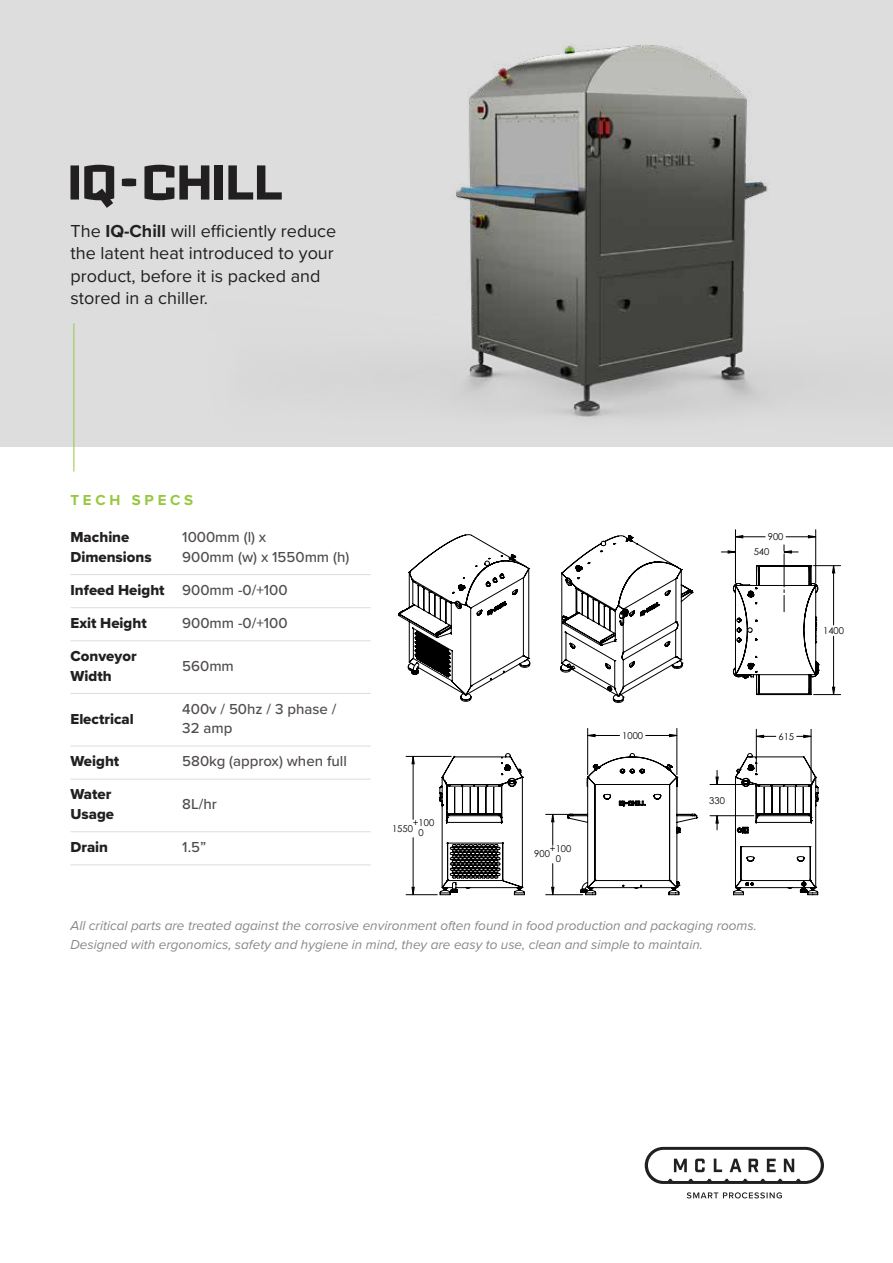
<style>
.page{position:relative;width:893px;height:1263px;background:#fff}
.page>*{position:absolute;margin:0;border:0;box-sizing:border-box;transform-origin:0 0}
.t1{font:18px/22.5px "Proxima Nova";color:#221f20}
.t2{font:500 15px/19.5px "Proxima Nova";color:#514c4c}
.t3{font:15px/19.5px "Proxima Nova Extrabld";color:#221f20}
.t4{font:700 15px "Proxima Nova";letter-spacing:.25em;color:#95c93d}
.t5{font:italic 13.5px/19.5px "Proxima Nova";color:#8c8787}
.t6{font:9.45px/9.1px "Century Gothic";color:#000;text-align:center}
.s1{font-weight:700}
.s2{font-family:"Proxima Nova";font-weight:500;color:#514c4c}
</style>
<div class="page">
<div style="left:0;top:0;width:893px;height:447px;background:#ddddde"></div>
<img style="left:209px;top:44px;width:559px;height:374px">
<hr style="left:70px;top:574px;width:104px;height:1px;background:#ddddde">
<hr style="left:174px;top:574px;width:197px;height:1px;background:#ddddde">
<hr style="left:70px;top:607px;width:104px;height:1px;background:#ddddde">
<hr style="left:174px;top:607px;width:197px;height:1px;background:#ddddde">
<hr style="left:70px;top:640px;width:104px;height:1px;background:#ddddde">
<hr style="left:174px;top:640px;width:197px;height:1px;background:#ddddde">
<hr style="left:70px;top:693px;width:104px;height:1px;background:#ddddde">
<hr style="left:174px;top:693px;width:197px;height:1px;background:#ddddde">
<hr style="left:70px;top:746px;width:104px;height:1px;background:#ddddde">
<hr style="left:174px;top:746px;width:197px;height:1px;background:#ddddde">
<hr style="left:70px;top:779px;width:104px;height:1px;background:#ddddde">
<hr style="left:174px;top:779px;width:197px;height:1px;background:#ddddde">
<hr style="left:70px;top:831px;width:104px;height:1px;background:#ddddde">
<hr style="left:174px;top:831px;width:197px;height:1px;background:#ddddde">
<hr style="left:70px;top:865px;width:104px;height:1px;background:#ddddde">
<hr style="left:174px;top:865px;width:197px;height:1px;background:#ddddde">
<hr style="left:74px;top:323px;width:1px;height:148px;background:#95c93d">
<hr style="left:735px;top:536px;width:30px;height:1px;background:#000">
<hr style="left:786px;top:536px;width:30px;height:1px;background:#000">
<hr style="left:735px;top:530px;width:1px;height:53px;background:#000">
<hr style="left:815px;top:530px;width:1px;height:53px;background:#000">
<hr style="left:710px;top:815px;width:44px;height:1px;background:#000">
<hr style="left:710px;top:784px;width:43px;height:1px;background:#000">
<hr style="left:811px;top:729px;width:1px;height:53px;background:#000">
<hr style="left:756px;top:729px;width:1px;height:43px;background:#000">
<hr style="left:646px;top:735px;width:31px;height:1px;background:#000">
<hr style="left:588px;top:735px;width:31px;height:1px;background:#000">
<hr style="left:677px;top:728px;width:1px;height:46px;background:#000">
<hr style="left:587px;top:728px;width:1px;height:46px;background:#000">
<hr style="left:413px;top:838px;width:1px;height:57px;background:#000">
<hr style="left:413px;top:756px;width:1px;height:63px;background:#000">
<hr style="left:406px;top:894px;width:31px;height:1px;background:#000">
<hr style="left:406px;top:756px;width:45px;height:1px;background:#000">
<svg style="left:736px;top:535px;width:7px;height:3px"></svg>
<svg style="left:808px;top:535px;width:8px;height:3px"></svg>
<svg style="left:715px;top:815px;width:4px;height:15px"></svg>
<svg style="left:715px;top:770px;width:4px;height:14px"></svg>
<svg style="left:797px;top:735px;width:14px;height:3px"></svg>
<svg style="left:756px;top:735px;width:20px;height:3px"></svg>
<svg style="left:669px;top:734px;width:8px;height:3px"></svg>
<svg style="left:587px;top:734px;width:8px;height:3px"></svg>
<svg style="left:412px;top:887px;width:3px;height:8px"></svg>
<svg style="left:412px;top:756px;width:3px;height:8px"></svg>
<svg style="left:546px;top:753px;width:151px;height:142px"></svg>
<svg style="left:439px;top:753px;width:86px;height:142px"></svg>
<svg style="left:733px;top:753px;width:86px;height:142px"></svg>
<svg style="left:721px;top:545px;width:120px;height:150px"></svg>
<svg style="left:398px;top:534px;width:132px;height:168px"></svg>
<svg style="left:560px;top:535px;width:133px;height:168px"></svg>
<svg style="left:70px;top:165px;width:44px;height:43px"></svg>
<svg style="left:122px;top:178px;width:14px;height:8px"></svg>
<svg style="left:144px;top:165px;width:65px;height:35px"></svg>
<div style="left:215px;top:165px;width:8px;height:35px;background:#221f20"></div>
<svg style="left:228px;top:165px;width:54px;height:35px"></svg>
<svg style="left:645px;top:1147px;width:179px;height:51px"></svg>
<h1 class="t1" style="left:70px;top:219px;width:267px">The <span class="s1">IQ-Chill</span> will efficiently reduce the latent heat introduced to your product, before it is packed and stored in a chiller.</h1>
<p class="t4" style="left:70px;top:489px;width:124px">TECH SPECS</p>
<p class="t3" style="left:70px;top:527px;width:83px">Machine<br>Dimensions</p>
<p class="t2" style="left:182px;top:527px;width:169px">1000mm (l) x<br>900mm (w) x 1550mm (h)</p>
<p class="t3" style="left:70px;top:580px;width:219px">Infeed Height <span class="s2">900mm -0/+100</span></p>
<p class="t3" style="left:70px;top:613px;width:78px">Exit Height</p>
<p class="t2" style="left:182px;top:613px;width:107px">900mm -0/+100</p>
<p class="t3" style="left:70px;top:646px;width:68px">Conveyor<br>Width</p>
<p class="t2" style="left:182px;top:656px;width:53px">560mm</p>
<p class="t3" style="left:70px;top:708px;width:65px">Electrical</p>
<p class="t2" style="left:182px;top:698px;width:155px">400v / 50hz / 3 phase /<br>32 amp</p>
<p class="t3" style="left:70px;top:751px;width:50px">Weight</p>
<p class="t2" style="left:182px;top:751px;width:166px">580kg (approx) when full</p>
<p class="t3" style="left:70px;top:784px;width:45px">Water<br>Usage</p>
<p class="t2" style="left:182px;top:794px;width:36px">8L/hr</p>
<p class="t3" style="left:70px;top:837px;width:39px">Drain</p>
<p class="t2" style="left:182px;top:837px;width:26px">1.5”</p>
<p class="t6" style="left:392px;top:823px;width:22px">1550</p>
<p class="t6" style="left:413px;top:818px;width:23px">+100<br>0</p>
<p class="t6" style="left:754px;top:529px;width:31px;line-height:15.1px;text-align:left;text-indent:14px">900<br>540</p>
<p class="t6" style="left:534px;top:849px;width:17px">900</p>
<p class="t6" style="left:550px;top:844px;width:23px">+100<br>0</p>
<p class="t6" style="left:622px;top:731px;width:22px">1000</p>
<p class="t6" style="left:709px;top:796px;width:17px">330</p>
<p class="t6" style="left:778px;top:732px;width:17px">615</p>
<p class="t5" style="left:70px;top:915px;width:688px">All critical parts are treated against the corrosive environment often found in food production and packaging rooms.<br>Designed with ergonomics, safety and hygiene in mind, they are easy to use, clean and simple to maintain.</p>
<p class="t6" style="left:823px;top:626px;width:22px">1400</p>
</div>
